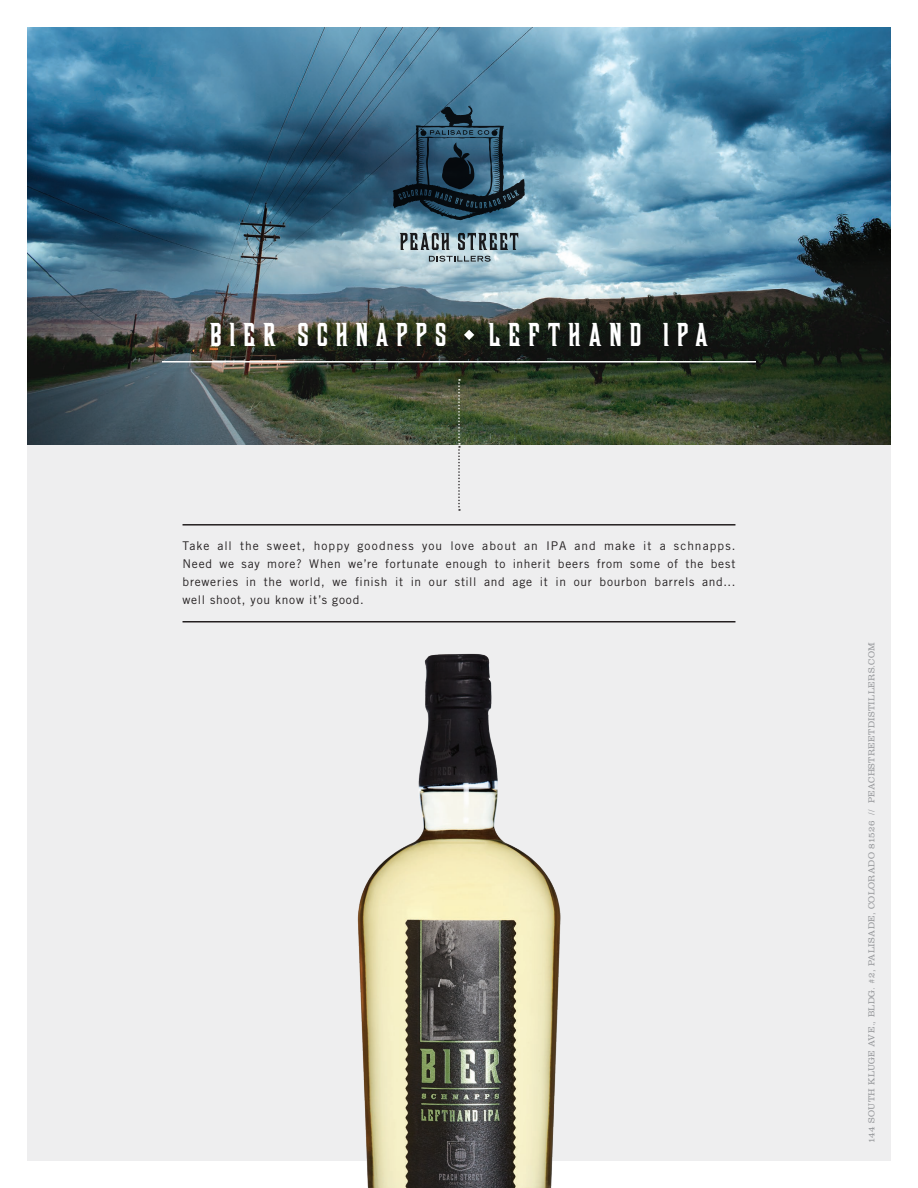
<style>
.page{position:relative;width:918px;height:1188px;background:#fff}
.page>*{position:absolute;margin:0;border:0;box-sizing:border-box;transform-origin:0 0}
.t1{font:33px "Cg Wood Block";letter-spacing:.24em;color:#fff}
.t2{font:12px/18px "Trade Gothic";letter-spacing:.06em;color:#231f20;text-align:justify}
.t3{font:300 9px "Clarendon";letter-spacing:.05em;color:#939598}
</style>
<div class="page">
<img style="left:27px;top:27px;width:864px;height:419px">
<div style="left:27px;top:446px;width:864px;height:715px;background:#eeeeef"></div>
<hr style="left:183px;top:524px;width:552px;height:2px;background:#231f20">
<hr style="left:183px;top:621px;width:552px;height:1px;background:#231f20">
<svg style="left:458px;top:379px;width:2px;height:132px"></svg>
<svg style="left:429px;top:256px;width:62px;height:6px"></svg>
<svg style="left:400px;top:233px;width:50px;height:17px"></svg>
<svg style="left:458px;top:233px;width:60px;height:17px"></svg>
<svg style="left:392px;top:105px;width:133px;height:115px;background:#2f5268"></svg>
<svg style="left:464px;top:330px;width:10px;height:10px"></svg>
<hr style="left:162px;top:361px;width:594px;height:2px;background:#fff">
<img style="left:357px;top:653px;width:204px;height:535px">
<h1 class="t1" style="left:210px;top:318px;width:238px">BIER SCHNAPPS</h1>
<h1 class="t1" style="left:489px;top:318px;width:221px">LEFTHAND IPA</h1>
<p class="t2" style="left:183px;top:536px;width:555px">Take all the sweet, hoppy goodness you love about an IPA and make it a schnapps.<br>Need we say more? When we’re fortunate enough to inherit beers from some of the best breweries in the world, we finish it in our still and age it in our bourbon barrels and... well shoot, you know it’s good.</p>
<p class="t3" style="left:866px;top:1143px;width:502px;rotate:-90deg">144 SOUTH KLUGE AVE., BLDG. #2, PALISADE, COLORADO 81526 // PEACHSTREETDISTILLERS.COM</p>
</div>
